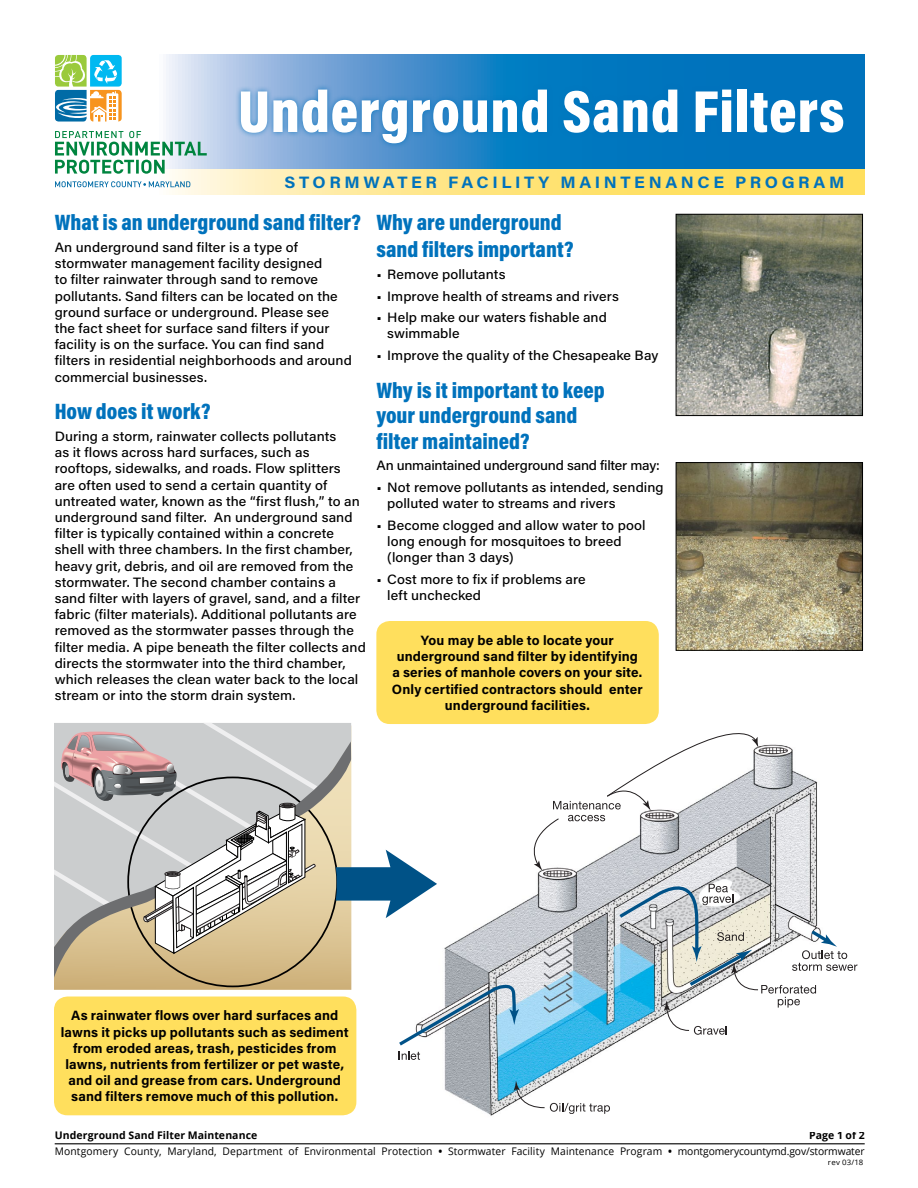
<style>
.page{position:relative;width:918px;height:1188px;background:#fff}
.page>*{position:absolute;margin:0;border:0;box-sizing:border-box;transform-origin:0 0}
.t1{font:900 60px "Acumin Pro Cond";letter-spacing:.015em;color:#fff}
.New_head{font:900 22.5px/25.5px "Acumin Pro Cond";color:#0072bc}
.t2{font:700 16.5px "Acumin Pro";letter-spacing:.205em;color:#0072bc;scale:1.05 1}
.New_body{font:500 13.5px/16.2px "Acumin Pro";letter-spacing:.005em;color:#000;scale:1.05 1}
.New_callout_text_bla{font:700 13.5px/16.2px "Acumin Pro";letter-spacing:.01em;color:#000;text-align:center}
.New_body-2{font:500 13.5px "Acumin Pro";letter-spacing:-.015em;color:#000;scale:1.05 1}
.t3{font:10.5px/15.9px "Open Sans";letter-spacing:.01em;color:#000;text-align:right}
.t4{font:700 10.5px "Open Sans";letter-spacing:.01em;color:#000}
.t5{font:7.5px "Open Sans";letter-spacing:.025em;color:#000;scale:1.05 1}
.s1{font-weight:700}
</style>
<div class="page">
<hr style="left:55px;top:1143px;width:810px;height:1px;background:#000">
<svg style="left:166px;top:54px;width:699px;height:116px;background:#4694cc"></svg>
<div style="left:235px;top:83px;width:614px;height:66px;background:#0072bc;opacity:.8"></div>
<svg style="left:55px;top:170px;width:810px;height:24px;background:#fee890"></svg>
<svg style="left:55px;top:131px;width:152px;height:43px"></svg>
<svg style="left:55px;top:181px;width:135px;height:6px"></svg>
<svg style="left:55px;top:55px;width:67px;height:67px"></svg>
<div style="left:54px;top:997px;width:302px;height:118px;background:#ffdf5d;border-radius:14px"></div>
<img style="left:444px;top:899px;width:414px;height:217px">
<svg style="left:514px;top:1081px;width:96px;height:33px"></svg>
<svg style="left:528px;top:733px;width:329px;height:302px"></svg>
<img style="left:678px;top:216px;width:183px;height:198px">
<div style="left:676px;top:214px;width:187px;height:202px;border:1px solid #000"></div>
<img style="left:678px;top:464px;width:183px;height:185px">
<div style="left:676px;top:462px;width:187px;height:189px;border:1px solid #000"></div>
<svg style="left:54px;top:723px;width:465px;height:337px"></svg>
<div style="left:376px;top:621px;width:283px;height:103px;background:#ffdf5d;border-radius:14px"></div>
<h1 class="t1" style="left:238px;top:72px;width:608px">Underground Sand Filters</h1>
<p class="t2" style="left:284px;top:171px;width:535px">STORMWATER FACILITY MAINTENANCE PROGRAM</p>
<p class="New_head" style="left:55px;top:209px;width:308px">What is an underground sand filter?</p>
<p class="New_body" style="left:55px;top:239px;width:285px">An underground sand filter is a type of stormwater management facility designed<br>to filter rainwater through sand to remove pollutants. Sand filters can be located on the ground surface or underground. Please see the fact sheet for surface sand filters if your facility is on the surface. You can find sand filters in residential neighborhoods and around commercial businesses.</p>
<p class="New_head" style="left:55px;top:398px;width:157px">How does it work?</p>
<p class="New_body" style="left:55px;top:428px;width:298px">During a storm, rainwater collects pollutants<br>as it flows across hard surfaces, such as rooftops, sidewalks, and roads. Flow splitters<br>are often used to send a certain quantity of untreated water, known as the “first flush,” to an underground sand filter. An underground sand filter is typically contained within a concrete shell with three chambers. In the first chamber, heavy grit, debris, and oil are removed from the stormwater. The second chamber contains a sand filter with layers of gravel, sand, and a filter fabric (filter materials). Additional pollutants are removed as the stormwater passes through the filter media. A pipe beneath the filter collects and directs the stormwater into the third chamber, which releases the clean water back to the local stream or into the storm drain system.</p>
<p class="New_head" style="left:376px;top:209px;width:199px;line-height:27px">Why are underground sand filters important?</p>
<p class="New_body" style="left:376px;top:266px;width:125px">• Remove pollutants</p>
<p class="New_body" style="left:376px;top:287px;width:233px">• Improve health of streams and rivers</p>
<p class="New_body" style="left:387px;top:309px;width:211px;text-indent:-11px">• Help make our waters fishable and swimmable</p>
<p class="New_body" style="left:376px;top:347px;width:270px">• Improve the quality of the Chesapeake Bay</p>
<p class="New_head" style="left:376px;top:377px;width:230px">Why is it important to keep your underground sand filter maintained?</p>
<p class="New_body-2" style="left:376px;top:456px;width:272px">An unmaintained underground sand filter may:</p>
<p class="New_body" style="left:387px;top:479px;width:265px;text-indent:-11px">• Not remove pollutants as intended, sending polluted water to streams and rivers</p>
<p class="New_body" style="left:387px;top:516px;width:248px;text-indent:-11px">• Become clogged and allow water to pool long enough for mosquitoes to breed (longer than 3 days)</p>
<p class="New_body" style="left:387px;top:570px;width:191px;text-indent:-11px">• Cost more to fix if problems are left unchecked</p>
<p class="New_callout_text_bla" style="left:392px;top:632px;width:252px">You may be able to locate your underground sand filter by identifying a series of manhole covers on your site.<br>Only certified contractors should enter underground facilities.</p>
<p class="New_callout_text_bla" style="left:61px;top:1007px;width:289px">As rainwater flows over hard surfaces and lawns it picks up pollutants such as sediment from eroded areas, trash, pesticides from lawns, nutrients from fertilizer or pet waste, and oil and grease from cars. Underground sand filters remove much of this pollution.</p>
<p class="t3" style="left:55px;top:1127px;width:812px"><span class="s1">Page 1 of 2<br></span>Montgomery County, Maryland, Department of Environmental Protection <span class="s1">•</span> Stormwater Facility Maintenance Program <span class="s1">•</span> montgomerycountymd.gov/stormwater</p>
<p class="t4" style="left:55px;top:1128px;width:204px">Underground Sand Filter Maintenance</p>
<p class="t5" style="left:828px;top:1157px;width:35px">rev 03/18</p>
</div>
